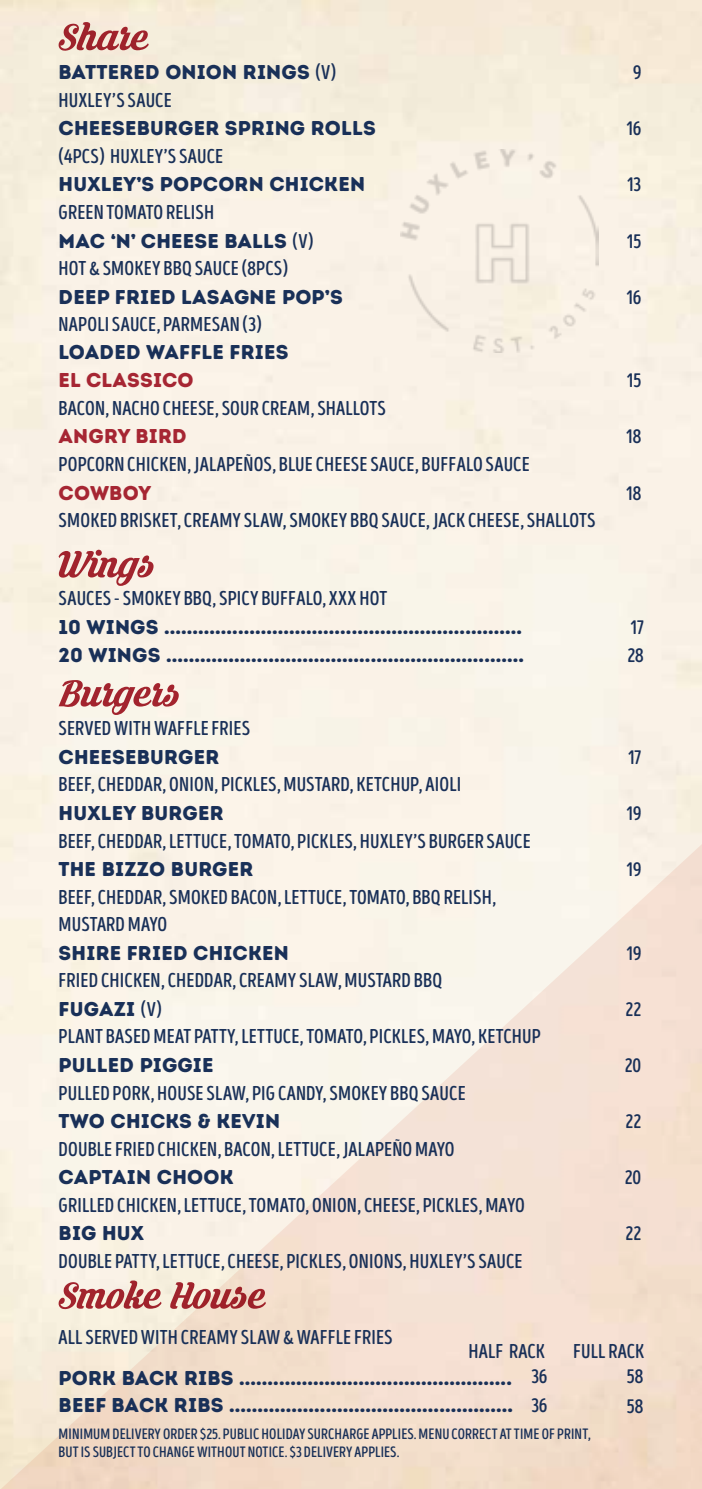
<style>
.page{position:relative;width:702px;height:1489px;background:#fff}
.page>*{position:absolute;margin:0;border:0;box-sizing:border-box;transform-origin:0 0}
.t1{font:50px "Krinkes Regular PERSONALUSE";color:#a62633}
.t2{font:20px/27.5px "Intro Head B Base";letter-spacing:.01em;color:#193058}
.t3{font:20px/27.5px "Intro Rust Base";letter-spacing:.01em;color:#193058}
.t4{font:20px "Intro Rust Base";letter-spacing:.01em;color:#a62633}
.t5{font:15px/18px "Intro Head B Base";letter-spacing:.01em;color:#193058}
.s1{font-family:"Intro Head B Base"}
</style>
<div class="page">
<svg style="left:0;top:832px;width:702px;height:656px;background:#f6e9db"></svg>
<img style="left:400px;top:149px;width:198px;height:204px">
<h1 class="t1" style="left:58px;top:3px;width:91px">Share</h1>
<p class="t3" style="left:59px;top:59px;width:279px">BATTERED ONION RINGS <span class="s1">(V)</span></p>
<p class="t2" style="left:633px;top:59px;width:10px">9</p>
<p class="t2" style="left:59px;top:86px;width:115px">HUXLEY’S SAUCE</p>
<p class="t3" style="left:59px;top:115px;width:319px">CHEESEBURGER SPRING ROLLS</p>
<p class="t2" style="left:626px;top:115px;width:16px">16</p>
<p class="t2" style="left:58px;top:143px;width:166px">(4PCS) HUXLEY’S SAUCE</p>
<p class="t3" style="left:59px;top:171px;width:308px">HUXLEY’S POPCORN CHICKEN</p>
<p class="t2" style="left:627px;top:171px;width:16px">13</p>
<p class="t2" style="left:59px;top:199px;width:157px">GREEN TOMATO RELISH</p>
<p class="t3" style="left:59px;top:227px;width:256px">MAC ‘N’ CHEESE BALLS <span class="s1">(V)</span></p>
<p class="t2" style="left:627px;top:227px;width:16px">15</p>
<p class="t2" style="left:59px;top:255px;width:231px">HOT &amp; SMOKEY BBQ SAUCE (8PCS)</p>
<p class="t3" style="left:59px;top:283px;width:286px">DEEP FRIED LASAGNE POP’S</p>
<p class="t2" style="left:626px;top:283px;width:16px">16</p>
<p class="t2" style="left:59px;top:311px;width:205px">NAPOLI SAUCE, PARMESAN (3)</p>
<p class="t3" style="left:59px;top:338px;width:231px">LOADED WAFFLE FRIES</p>
<p class="t4" style="left:59px;top:367px;width:136px">EL CLASSICO</p>
<p class="t2" style="left:627px;top:367px;width:16px">15</p>
<p class="t2" style="left:59px;top:394px;width:329px">BACON, NACHO CHEESE, SOUR CREAM, SHALLOTS</p>
<p class="t4" style="left:59px;top:423px;width:130px">ANGRY BIRD</p>
<p class="t2" style="left:626px;top:423px;width:17px">18</p>
<p class="t2" style="left:59px;top:451px;width:472px">POPCORN CHICKEN, JALAPEÑOS, BLUE CHEESE SAUCE, BUFFALO SAUCE</p>
<p class="t4" style="left:59px;top:480px;width:94px">COWBOY</p>
<p class="t2" style="left:626px;top:479px;width:17px">18</p>
<p class="t2" style="left:59px;top:507px;width:538px">SMOKED BRISKET, CREAMY SLAW, SMOKEY BBQ SAUCE, JACK CHEESE, SHALLOTS</p>
<h1 class="t1" style="left:58px;top:530px;width:98px">Wings</h1>
<p class="t2" style="left:59px;top:585px;width:330px">SAUCES - SMOKEY BBQ, SPICY BUFFALO, XXX HOT</p>
<p class="t3" style="left:58px;top:613px;width:465px">10 WINGS ...............................................................</p>
<p class="t2" style="left:630px;top:613px;width:15px">17</p>
<p class="t3" style="left:58px;top:641px;width:467px">20 WINGS ...............................................................</p>
<p class="t2" style="left:627px;top:642px;width:18px">28</p>
<h1 class="t1" style="left:58px;top:659px;width:123px">Burgers</h1>
<p class="t2" style="left:59px;top:715px;width:193px">SERVED WITH WAFFLE FRIES</p>
<p class="t3" style="left:59px;top:743px;width:162px">CHEESEBURGER</p>
<p class="t2" style="left:628px;top:743px;width:15px">17</p>
<p class="t2" style="left:59px;top:771px;width:404px">BEEF, CHEDDAR, ONION, PICKLES, MUSTARD, KETCHUP, AIOLI</p>
<p class="t3" style="left:59px;top:799px;width:166px">HUXLEY BURGER</p>
<p class="t2" style="left:626px;top:799px;width:16px">19</p>
<p class="t2" style="left:59px;top:827px;width:474px">BEEF, CHEDDAR, LETTUCE, TOMATO, PICKLES, HUXLEY’S BURGER SAUCE</p>
<p class="t3" style="left:59px;top:855px;width:196px">THE BIZZO BURGER</p>
<p class="t2" style="left:626px;top:855px;width:16px">19</p>
<p class="t2" style="left:59px;top:883px;width:439px">BEEF, CHEDDAR, SMOKED BACON, LETTUCE, TOMATO, BBQ RELISH,<br>MUSTARD MAYO</p>
<p class="t3" style="left:59px;top:939px;width:232px">SHIRE FRIED CHICKEN</p>
<p class="t2" style="left:626px;top:939px;width:16px">19</p>
<p class="t2" style="left:59px;top:967px;width:385px">FRIED CHICKEN, CHEDDAR, CREAMY SLAW, MUSTARD BBQ</p>
<p class="t3" style="left:59px;top:995px;width:105px">FUGAZI <span class="s1">(V)</span></p>
<p class="t2" style="left:625px;top:995px;width:17px">22</p>
<p class="t2" style="left:59px;top:1023px;width:484px">PLANT BASED MEAT PATTY, LETTUCE, TOMATO, PICKLES, MAYO, KETCHUP</p>
<p class="t3" style="left:59px;top:1051px;width:157px">PULLED PIGGIE</p>
<p class="t2" style="left:624px;top:1051px;width:18px">20</p>
<p class="t2" style="left:59px;top:1079px;width:408px">PULLED PORK, HOUSE SLAW, PIG CANDY, SMOKEY BBQ SAUCE</p>
<p class="t3" style="left:59px;top:1107px;width:223px">TWO CHICKS &amp; KEVIN</p>
<p class="t2" style="left:625px;top:1107px;width:17px">22</p>
<p class="t2" style="left:59px;top:1135px;width:397px">DOUBLE FRIED CHICKEN, BACON, LETTUCE, JALAPEÑO MAYO</p>
<p class="t3" style="left:59px;top:1163px;width:176px">CAPTAIN CHOOK</p>
<p class="t2" style="left:624px;top:1163px;width:18px">20</p>
<p class="t2" style="left:59px;top:1191px;width:467px">GRILLED CHICKEN, LETTUCE, TOMATO, ONION, CHEESE, PICKLES, MAYO</p>
<p class="t3" style="left:59px;top:1219px;width:87px">BIG HUX</p>
<p class="t2" style="left:625px;top:1219px;width:17px">22</p>
<p class="t2" style="left:59px;top:1247px;width:465px">DOUBLE PATTY, LETTUCE, CHEESE, PICKLES, ONIONS, HUXLEY’S SAUCE</p>
<h1 class="t1" style="left:58px;top:1261px;width:208px">Smoke House</h1>
<p class="t2" style="left:59px;top:1323px;width:335px">ALL SERVED WITH CREAMY SLAW &amp; WAFFLE FRIES</p>
<p class="t3" style="left:59px;top:1363px;width:456px">PORK BACK RIBS ................................................<br>BEEF BACK RIBS ..................................................</p>
<p class="t2" style="left:531px;top:1362px;width:17px">36</p>
<p class="t2" style="left:468px;top:1337px;width:78px">HALF RACK</p>
<p class="t2" style="left:573px;top:1338px;width:73px;line-height:25.5px;text-align:right">FULL RACK<br>58</p>
<p class="t2" style="left:531px;top:1391px;width:17px">36</p>
<p class="t2" style="left:627px;top:1392px;width:18px">58</p>
<p class="t5" style="left:59px;top:1425px;width:534px">MINIMUM DELIVERY ORDER $25. PUBLIC HOLIDAY SURCHARGE APPLIES. MENU CORRECT AT TIME OF PRINT,<br>BUT IS SUBJECT TO CHANGE WITHOUT NOTICE. $3 DELIVERY APPLIES.</p>
</div>
